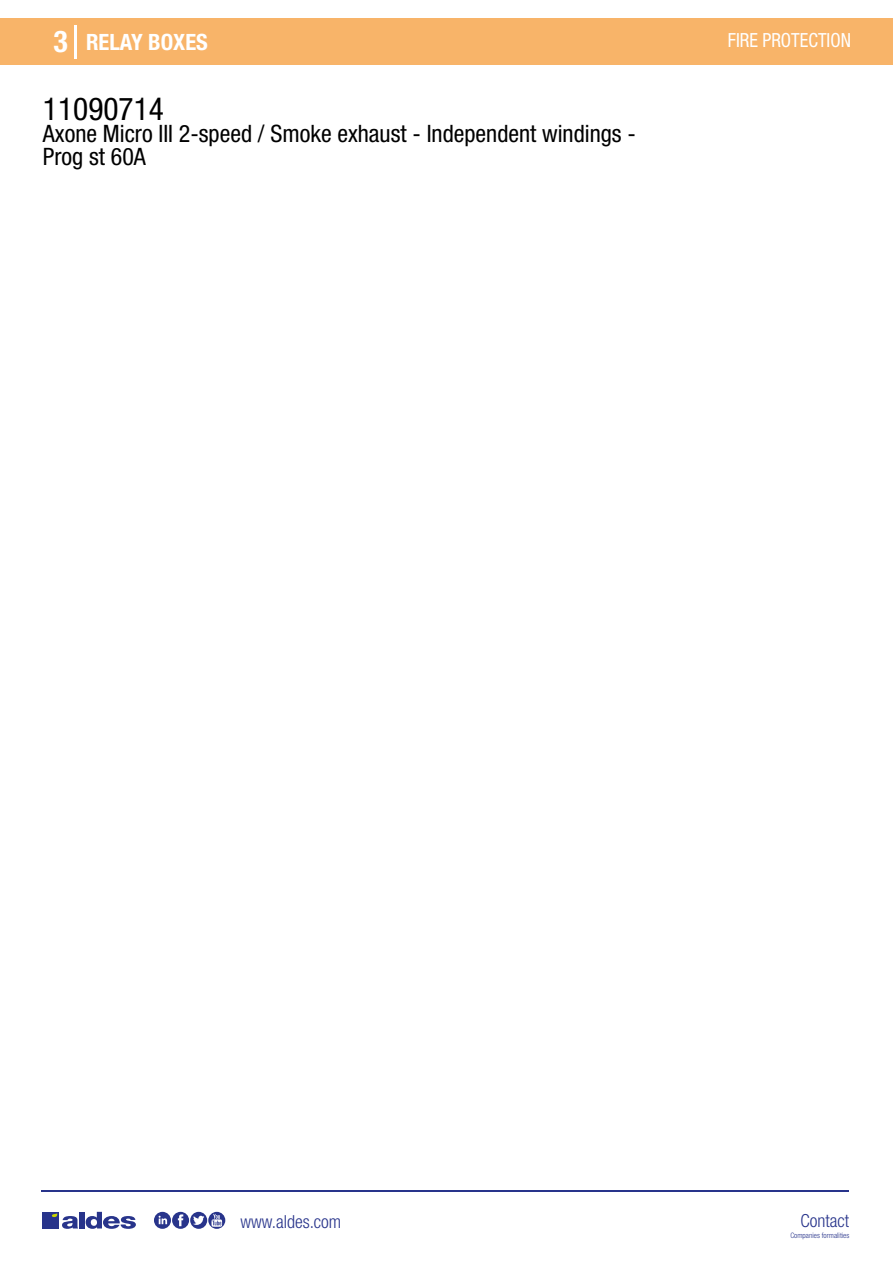
<style>
.page{position:relative;width:893px;height:1263px;background:#fff}
.page>*{position:absolute;margin:0;border:0;box-sizing:border-box;transform-origin:0 0}
.t1{font:condensed 31.5px "Helvetica Neue LT Std";color:#000}
.t2{font:700 condensed 30px "Helvetica Neue LT Std";color:#fff}
.t3{font:condensed 24px/22.5px "Helvetica Neue LT Std";color:#000}
.t4{font:700 condensed 22.5px "Helvetica Neue LT Std";color:#fff}
.t5{font:condensed 19.5px "Helvetica Neue LT Std";color:#fff;scale:.95 1}
.t6{font:300 condensed 18px "Helvetica Neue";color:#28348b}
.t7{font:300 condensed 7.5px "Helvetica Neue";color:#28348b}
</style>
<div class="page">
<div style="left:0;top:18px;width:893px;height:46px;background:#f8b469"></div>
<hr style="left:74px;top:25px;width:2px;height:33px;background:#fff">
<hr style="left:41px;top:1190px;width:808px;height:1px;background:#28348b">
<svg style="left:154px;top:1212px;width:71px;height:17px"></svg>
<div style="left:42px;top:1212px;width:17px;height:16px;background:#28348b"></div>
<div style="left:79px;top:1212px;width:5px;height:16px;background:#28348b"></div>
<svg style="left:86px;top:1212px;width:50px;height:17px"></svg>
<svg style="left:52px;top:1213px;width:26px;height:16px"></svg>
<p class="t2" style="left:54px;top:24px;width:16px">3</p>
<p class="t4" style="left:86px;top:28px;width:123px">RELAY BOXES</p>
<p class="t5" style="left:728px;top:29px;width:131px">FIRE PROTECTION</p>
<h1 class="t1" style="left:43px;top:91px;width:122px">11090714</h1>
<p class="t3" style="left:43px;top:123px;width:594px">Axone Micro III 2-speed / Smoke exhaust - Independent windings -<br>Prog st 60A</p>
<p class="t6" style="left:240px;top:1211px;width:102px">www.aldes.com</p>
<p class="t6" style="left:800px;top:1211px;width:50px">Contact</p>
<p class="t7" style="left:790px;top:1230px;width:60px">Companies formalities</p>
</div>
